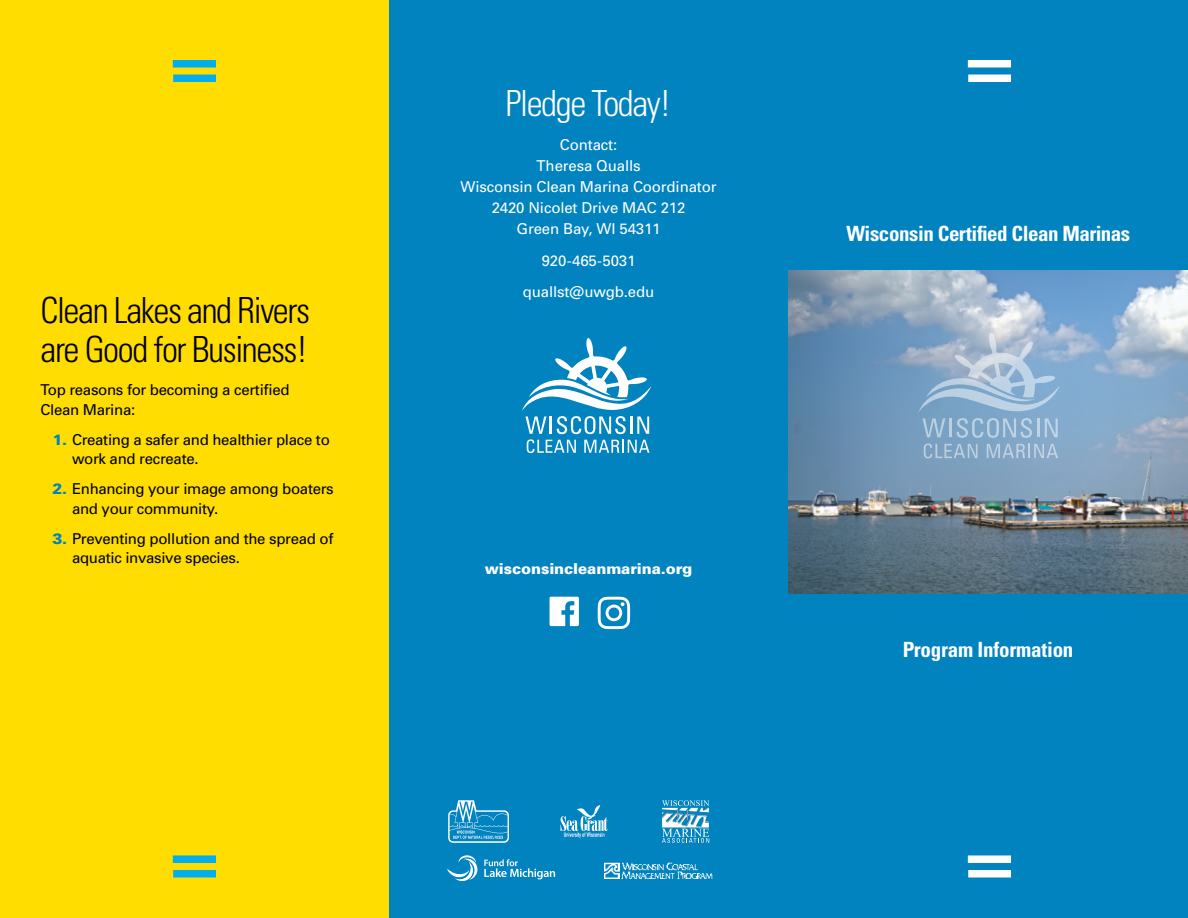
<style>
.page{position:relative;width:1188px;height:918px;background:#fff}
.page>*{position:absolute;margin:0;border:0;box-sizing:border-box;transform-origin:0 0}
.t1{font:300 condensed 36px/39px "Univers LT Std";letter-spacing:-.04em;color:#000}
.t2{font:300 condensed 36px "Univers LT Std";letter-spacing:-.04em;color:#fff}
.t3{font:700 condensed 21px "Univers";letter-spacing:-.02em;color:#fff}
.t4{font:15px/19.5px "Univers";letter-spacing:-.02em;color:#000}
.t5{font:15px/21px "Univers";letter-spacing:-.01em;color:#fff;text-align:center}
.t6{font:900 15px "Univers";letter-spacing:-.005em;color:#fff}
.s1{font-weight:900;color:#0083bf}
</style>
<div class="page">
<div style="left:380px;top:0;width:808px;height:918px;background:#0083bf"></div>
<div style="left:0;top:0;width:389px;height:918px;background:#fd0"></div>
<img style="left:788px;top:270px;width:400px;height:324px">
<svg style="left:924px;top:444px;width:54px;height:14px"></svg>
<svg style="left:918px;top:332px;width:142px;height:106px;background:#99b5d0"></svg>
<svg style="left:987px;top:444px;width:71px;height:14px"></svg>
<svg style="left:522px;top:338px;width:129px;height:115px"></svg>
<svg style="left:561px;top:805px;width:47px;height:33px"></svg>
<svg style="left:448px;top:800px;width:61px;height:43px"></svg>
<svg style="left:662px;top:800px;width:47px;height:43px"></svg>
<svg style="left:447px;top:855px;width:31px;height:26px"></svg>
<svg style="left:484px;top:859px;width:71px;height:20px"></svg>
<svg style="left:605px;top:878px;width:108px;height:1px"></svg>
<img style="left:605px;top:862px;width:108px;height:16px">
<div style="left:968px;top:60px;width:43px;height:8px;background:#fff"></div>
<div style="left:173px;top:60px;width:43px;height:8px;background:#00aeef"></div>
<div style="left:173px;top:855px;width:43px;height:8px;background:#00aeef"></div>
<div style="left:968px;top:855px;width:43px;height:8px;background:#fff"></div>
<div style="left:968px;top:75px;width:43px;height:7px;background:#fff"></div>
<div style="left:173px;top:75px;width:43px;height:7px;background:#00aeef"></div>
<div style="left:173px;top:870px;width:43px;height:8px;background:#00aeef"></div>
<div style="left:968px;top:870px;width:43px;height:8px;background:#fff"></div>
<svg style="left:550px;top:597px;width:29px;height:29px"></svg>
<svg style="left:598px;top:597px;width:32px;height:32px"></svg>
<h1 class="t1" style="left:40px;top:291px;width:271px">Clean Lakes and Rivers are Good for Business!</h1>
<p class="t4" style="left:40px;top:380px;width:251px">Top reasons for becoming a certified<br>Clean Marina:</p>
<p class="t4" style="left:72px;top:430px;width:259px;text-indent:-20px"><span class="s1">1.</span> Creating a safer and healthier place to work and recreate.</p>
<p class="t4" style="left:72px;top:479px;width:263px;text-indent:-20px"><span class="s1">2.</span> Enhancing your image among boaters and your community.</p>
<p class="t4" style="left:72px;top:529px;width:263px;text-indent:-20px"><span class="s1">3.</span> Preventing pollution and the spread of aquatic invasive species.</p>
<h1 class="t2" style="left:506px;top:81px;width:167px">Pledge Today!</h1>
<p class="t5" style="left:461px;top:135px;width:257px">Contact:<br>Theresa Qualls<br>Wisconsin Clean Marina Coordinator<br>2420 Nicolet Drive MAC 212<br>Green Bay, WI 54311</p>
<p class="t5" style="left:523px;top:245px;width:133px;line-height:31.5px">920-465-5031 quallst@uwgb.edu</p>
<p class="t6" style="left:485px;top:560px;width:209px">wisconsincleanmarina.org</p>
<h2 class="t3" style="left:846px;top:220px;width:285px">Wisconsin Certified Clean Marinas</h2>
<h2 class="t3" style="left:903px;top:637px;width:172px">Program Information</h2>
</div>
